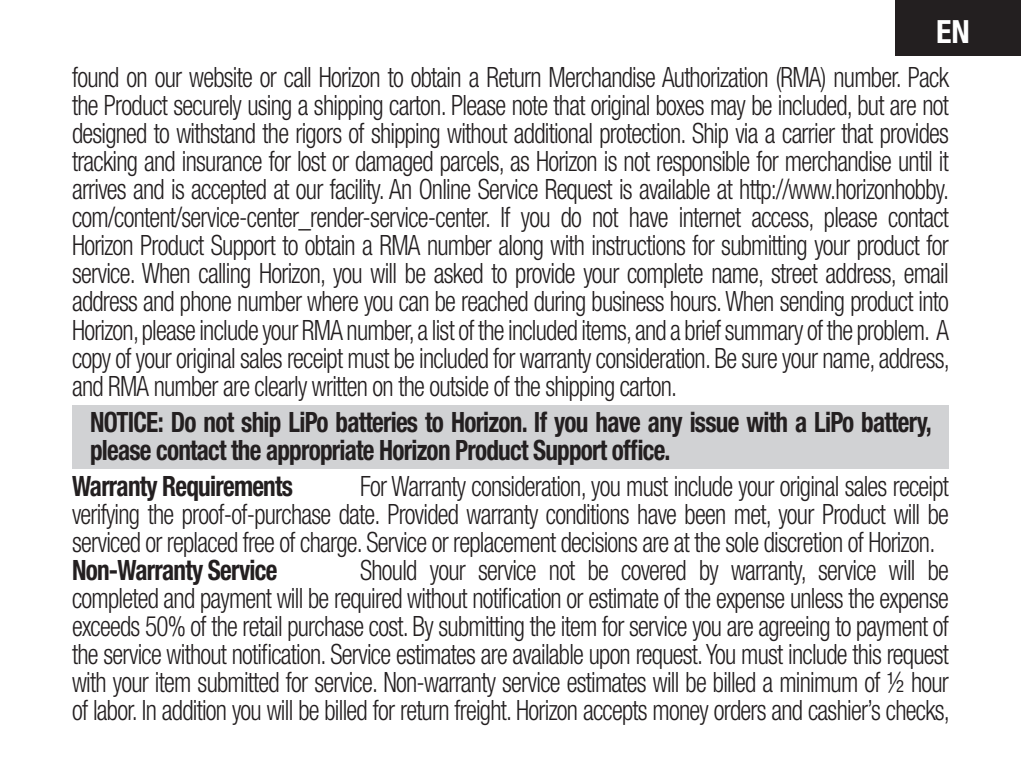
<style>
.page{position:relative;width:1021px;height:772px;background:#fff}
.page>*{position:absolute;margin:0;border:0;box-sizing:border-box;transform-origin:0 0}
.t1{font:700 condensed 32px "Helvetica Neue LT Std";color:#fff}
.body{font:300 condensed 28px/28px "Helvetica Neue LT Std";letter-spacing:-.03em;color:#231f20;text-align:justify;scale:.9 1}
.body-2{font:700 condensed 28px/28px "Helvetica Neue LT Std";letter-spacing:-.03em;color:#231f20;scale:.9 1}
</style>
<div class="page">
<div style="left:895px;top:0;width:125px;height:55px;background:#231f20"></div>
<div style="left:72px;top:404px;width:876px;height:64px;background:#d1d2d4"></div>
<p class="t1" style="left:936px;top:13px;width:35px">EN</p>
<p class="body" style="left:72px;top:63px;width:977px">found on our website or call Horizon to obtain a Return Merchandise Authorization (RMA) number. Pack the Product securely using a shipping carton. Please note that original boxes may be included, but are not designed to withstand the rigors of shipping without additional protection. Ship via a carrier that provides tracking and insurance for lost or damaged parcels, as Horizon is not responsible for merchandise until it arrives and is accepted at our facility. An Online Service Request is available at http://www.horizonhobby. com/content/service-center_render-service-center. If you do not have internet access, please contact Horizon Product Support to obtain a RMA number along with instructions for submitting your product for service. When calling Horizon, you will be asked to provide your complete name, street address, email address and phone number where you can be reached during business hours. When sending product into Horizon, please include your RMA number, a list of the included items, and a brief summary of the problem. A copy of your original sales receipt must be included for warranty consideration. Be sure your name, address, and RMA number are clearly written on the outside of the shipping carton.</p>
<p class="body-2" style="left:90px;top:407px;width:937px">NOTICE: Do not ship LiPo batteries to Horizon. If you have any issue with a LiPo battery, please contact the appropriate Horizon Product Support office.</p>
<p class="body-2" style="left:72px;top:471px;width:247px">Warranty Requirements</p>
<p class="body" style="left:72px;top:471px;width:975px;text-indent:288px">For Warranty consideration, you must include your original sales receipt verifying the proof-of-purchase date. Provided warranty conditions have been met, your Product will be serviced or replaced free of charge. Service or replacement decisions are at the sole discretion of Horizon.</p>
<p class="body-2" style="left:72px;top:555px;width:230px">Non-Warranty Service</p>
<p class="body" style="left:72px;top:555px;width:977px;text-indent:288px">Should your service not be covered by warranty, service will be completed and payment will be required without notification or estimate of the expense unless the expense exceeds 50% of the retail purchase cost. By submitting the item for service you are agreeing to payment of the service without notification. Service estimates are available upon request. You must include this request with your item submitted for service. Non-warranty service estimates will be billed a minimum of ½ hour of labor. In addition you will be billed for return freight. Horizon accepts money orders and cashier’s checks,</p>
</div>
